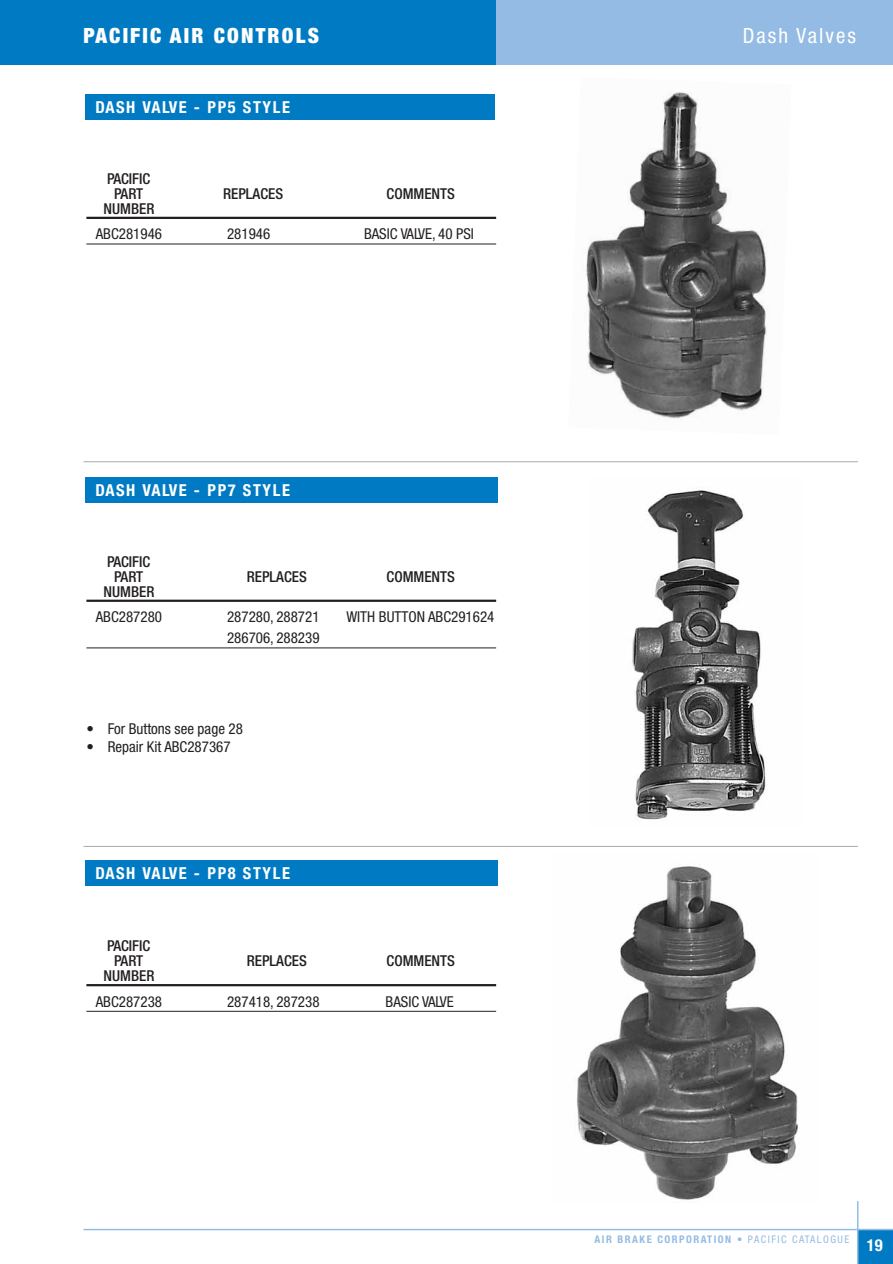
<style>
.page{position:relative;width:893px;height:1264px;background:#fff}
.page>*{position:absolute;margin:0;border:0;box-sizing:border-box;transform-origin:0 0}
.t1{font:900 condensed 21px "Helvetica Neue";letter-spacing:.105em;color:#fff}
.t2{font:condensed 21px "Helvetica Neue";letter-spacing:.095em;color:#fff}
.t3{font:700 condensed 16.5px "Helvetica Neue";letter-spacing:.095em;color:#fff}
.t4{font:condensed 15px "Helvetica Neue";color:#231f20}
.t5{font:500 condensed 15px/15px "Helvetica Neue";color:#231f20;text-align:center}
.t6{font:700 condensed 10.5px "Helvetica Neue";letter-spacing:.145em;color:#94bbe3}
.s1{font-weight:400}
</style>
<div class="page">
<div style="left:857px;top:1229px;width:35px;height:34px;background:#007bc3"></div>
<hr style="left:83px;top:1228px;width:809px;height:2px;background:#94bbe3">
<hr style="left:856px;top:1200px;width:2px;height:63px;background:#94bbe3">
<div style="left:0;top:0;width:892px;height:64px;background:#007bc3"></div>
<div style="left:496px;top:0;width:396px;height:64px;background:#94bbe3"></div>
<hr style="left:86px;top:217px;width:410px;height:2px;background:#231f20">
<hr style="left:86px;top:243px;width:410px;height:1px;background:#231f20">
<hr style="left:86px;top:599px;width:410px;height:3px;background:#231f20">
<hr style="left:86px;top:647px;width:410px;height:1px;background:#231f20">
<hr style="left:86px;top:983px;width:410px;height:3px;background:#231f20">
<hr style="left:86px;top:1010px;width:410px;height:1px;background:#231f20">
<hr style="left:83px;top:461px;width:774px;height:1px;background:#a7a9ac">
<hr style="left:83px;top:846px;width:774px;height:1px;background:#a7a9ac">
<div style="left:85px;top:94px;width:409px;height:26px;background:#007bc3"></div>
<div style="left:85px;top:477px;width:413px;height:25px;background:#007bc3"></div>
<div style="left:85px;top:859px;width:413px;height:26px;background:#007bc3"></div>
<img style="left:586px;top:92px;width:181px;height:327px">
<img style="left:632px;top:490px;width:134px;height:331px">
<img style="left:577px;top:866px;width:221px;height:334px">
<h1 class="t1" style="left:83px;top:23px;width:237px">PACIFIC AIR CONTROLS</h1>
<h1 class="t2" style="left:742px;top:23px;width:115px">Dash Valves</h1>
<p class="t3" style="left:95px;top:97px;width:196px">DASH VALVE - PP5 STYLE</p>
<p class="t5" style="left:107px;top:171px;width:45px">PACIFIC<br>PART</p>
<p class="t5" style="left:223px;top:186px;width:61px">REPLACES</p>
<p class="t5" style="left:386px;top:186px;width:70px">COMMENTS</p>
<p class="t5" style="left:103px;top:201px;width:52px">NUMBER</p>
<p class="t4" style="left:96px;top:225px;width:68px">ABC281946</p>
<p class="t4" style="left:227px;top:225px;width:45px">281946</p>
<p class="t4" style="left:364px;top:225px;width:111px">BASIC VALVE, 40 PSI</p>
<p class="t3" style="left:95px;top:480px;width:196px">DASH VALVE - PP7 STYLE</p>
<p class="t5" style="left:107px;top:554px;width:45px">PACIFIC<br>PART</p>
<p class="t5" style="left:247px;top:569px;width:61px">REPLACES</p>
<p class="t5" style="left:386px;top:569px;width:70px">COMMENTS</p>
<p class="t5" style="left:103px;top:584px;width:52px">NUMBER</p>
<p class="t4" style="left:96px;top:608px;width:68px">ABC287280</p>
<p class="t4" style="left:227px;top:608px;width:94px">287280, 288721</p>
<p class="t4" style="left:346px;top:608px;width:149px">WITH BUTTON ABC291624</p>
<p class="t4" style="left:227px;top:629px;width:94px">286706, 288239</p>
<p class="t4" style="left:86px;top:719px;width:158px">• For Buttons see page 28</p>
<p class="t4" style="left:86px;top:737px;width:146px">• Repair Kit ABC287367</p>
<p class="t3" style="left:95px;top:862px;width:196px">DASH VALVE - PP8 STYLE</p>
<p class="t5" style="left:107px;top:938px;width:45px">PACIFIC<br>PART</p>
<p class="t5" style="left:247px;top:953px;width:61px">REPLACES</p>
<p class="t5" style="left:386px;top:953px;width:70px">COMMENTS</p>
<p class="t5" style="left:103px;top:968px;width:52px">NUMBER</p>
<p class="t4" style="left:96px;top:992px;width:68px">ABC287238</p>
<p class="t4" style="left:227px;top:992px;width:94px">287418, 287238</p>
<p class="t4" style="left:385px;top:992px;width:70px">BASIC VALVE</p>
<p class="t6" style="left:594px;top:1232px;width:256px">AIR BRAKE CORPORATION <span class="s1">• PACIFIC CATALOGUE</span></p>
<p class="t3" style="left:866px;top:1235px;width:17px">19</p>
</div>
